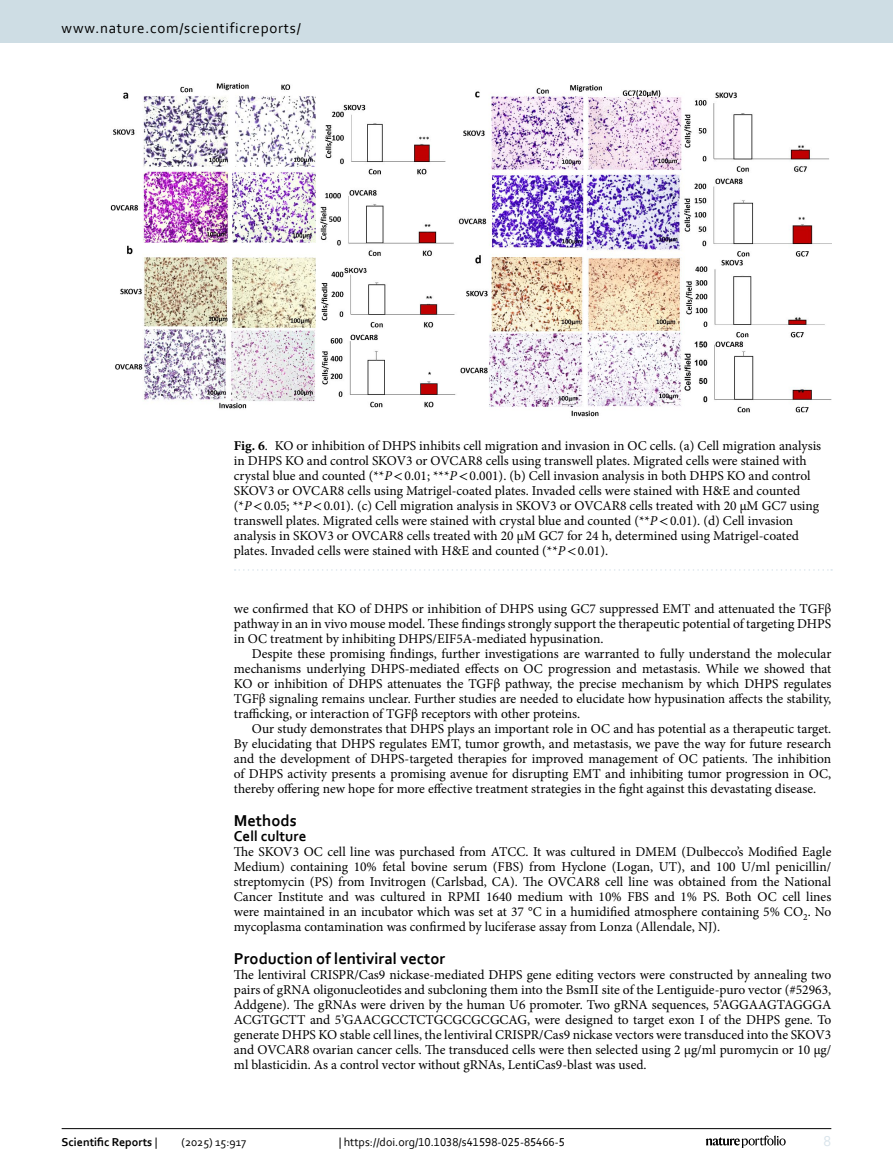
<style>
.page{position:relative;width:893px;height:1174px;background:#fff}
.page>*{position:absolute;margin:0;border:0;box-sizing:border-box;transform-origin:0 0}
.Head_1{font:700 16.5px "Corbel";color:#000}
.t1{font:15px "Corbel";letter-spacing:.05em;color:#000}
.Head_2_After_1{font:700 15px "Corbel";color:#000}
.t2{font:15px "Corbel";color:#d9e4eb}
.Body_Text_Indent{font:13.5px/15px "Minion Pro";color:#000;text-align:justify}
.Body_Text{font:13.5px/15px "Minion Pro";color:#000;text-align:justify}
.Figure_Caption{font:13.5px/15px "Minion Pro";color:#000}
.t3{font:12px "Corbel";color:#000}
.t4{font:700 12px "Corbel";color:#000}
.s1{font-weight:700}
.s2{font-style:italic}
.s3{font-family:"STIX"}
.s4{font-weight:400}
</style>
<div class="page">
<img style="left:110px;top:83px;width:721px;height:334px">
<svg style="left:235px;top:569px;width:597px;height:1px"></svg>
<hr style="left:62px;top:1128px;width:769px;height:1px;background:#000">
<svg style="left:706px;top:1135px;width:80px;height:12px"></svg>
<div style="left:0;top:0;width:893px;height:43px;background:#cedde4"></div>
<p class="t1" style="left:62px;top:18px;width:241px">www.nature.com/scientificreports/</p>
<p class="Figure_Caption" style="left:234px;top:438px;width:589px"><span class="s1">Fig. 6</span>. KO or inhibition of DHPS inhibits cell migration and invasion in OC cells. (a) Cell migration analysis in DHPS KO and control SKOV3 or OVCAR8 cells using transwell plates. Migrated cells were stained with crystal blue and counted (**<span class="s2">P</span><span class="s3">&lt;</span>0.01; ***<span class="s2">P</span><span class="s3">&lt;</span>0.001). (b) Cell invasion analysis in both DHPS KO and control SKOV3 or OVCAR8 cells using Matrigel-coated plates. Invaded cells were stained with H&amp;E and counted (*<span class="s2">P</span><span class="s3">&lt;</span>0.05; **<span class="s2">P</span><span class="s3">&lt;</span>0.01). (c) Cell migration analysis in SKOV3 or OVCAR8 cells treated with 20 µM GC7 using transwell plates. Migrated cells were stained with crystal blue and counted (**<span class="s2">P</span><span class="s3">&lt;</span>0.01). (d) Cell invasion analysis in SKOV3 or OVCAR8 cells treated with 20 µM GC7 for 24 h, determined using Matrigel-coated plates. Invaded cells were stained with H&amp;E and counted (**<span class="s2">P</span><span class="s3">&lt;</span>0.01).</p>
<p class="Body_Text_Indent" style="left:234px;top:601px;width:599px">we confirmed that KO of DHPS or inhibition of DHPS using GC7 suppressed EMT and attenuated the TGFβ pathway in an in vivo mouse model. These findings strongly support the therapeutic potential of targeting DHPS in OC treatment by inhibiting DHPS/EIF5A-mediated hypusination.</p>
<p class="Body_Text_Indent" style="left:234px;top:646px;width:599px;text-indent:18px">Despite these promising findings, further investigations are warranted to fully understand the molecular mechanisms underlying DHPS-mediated effects on OC progression and metastasis. While we showed that KO or inhibition of DHPS attenuates the TGFβ pathway, the precise mechanism by which DHPS regulates TGFβ signaling remains unclear. Further studies are needed to elucidate how hypusination affects the stability, trafficking, or interaction of TGFβ receptors with other proteins.</p>
<p class="Body_Text_Indent" style="left:234px;top:721px;width:599px;text-indent:18px">Our study demonstrates that DHPS plays an important role in OC and has potential as a therapeutic target.<br>By elucidating that DHPS regulates EMT, tumor growth, and metastasis, we pave the way for future research and the development of DHPS-targeted therapies for improved management of OC patients. The inhibition of DHPS activity presents a promising avenue for disrupting EMT and inhibiting tumor progression in OC, thereby offering new hope for more effective treatment strategies in the fight against this devastating disease.</p>
<p class="Head_1" style="left:234px;top:810px;width:64px">Methods</p>
<p class="Head_2_After_1" style="left:234px;top:826px;width:74px">Cell culture</p>
<p class="Body_Text" style="left:234px;top:844px;width:599px">The SKOV3 OC cell line was purchased from ATCC. It was cultured in DMEM (Dulbecco’s Modified Eagle Medium) containing 10% fetal bovine serum (FBS) from Hyclone (Logan, UT), and 100 U/ml penicillin/ streptomycin (PS) from Invitrogen (Carlsbad, CA). The OVCAR8 cell line was obtained from the National Cancer Institute and was cultured in RPMI 1640 medium with 10% FBS and 1% PS. Both OC cell lines were maintained in an incubator which was set at 37 °C in a humidified atmosphere containing 5% CO<sub>2</sub>. No mycoplasma contamination was confirmed by luciferase assay from Lonza (Allendale, NJ).</p>
<p class="Head_1" style="left:234px;top:948px;width:213px">Production of lentiviral vector</p>
<p class="Body_Text" style="left:234px;top:967px;width:599px">The lentiviral CRISPR/Cas9 nickase-mediated DHPS gene editing vectors were constructed by annealing two pairs of gRNA oligonucleotides and subcloning them into the BsmII site of the Lentiguide-puro vector (#52963, Addgene). The gRNAs were driven by the human U6 promoter. Two gRNA sequences, 5’AGGAAGTAGGGA ACGTGCTT and 5’GAACGCCTCTGCGCGCGCAG, were designed to target exon I of the DHPS gene. To generate DHPS KO stable cell lines, the lentiviral CRISPR/Cas9 nickase vectors were transduced into the SKOV3 and OVCAR8 ovarian cancer cells. The transduced cells were then selected using 2 µg/ml puromycin or 10 µg/ ml blasticidin. As a control vector without gRNAs, LentiCas9-blast was used.</p>
<p class="t4" style="left:62px;top:1134px;width:97px">Scientific Reports <span class="s4">|</span></p>
<p class="t3" style="left:181px;top:1134px;width:66px">(2025) 15:917</p>
<p class="t3" style="left:339px;top:1134px;width:228px">| https://doi.org/10.1038/s41598-025-85466-5</p>
<p class="t2" style="left:824px;top:1132px;width:9px">8</p>
</div>
